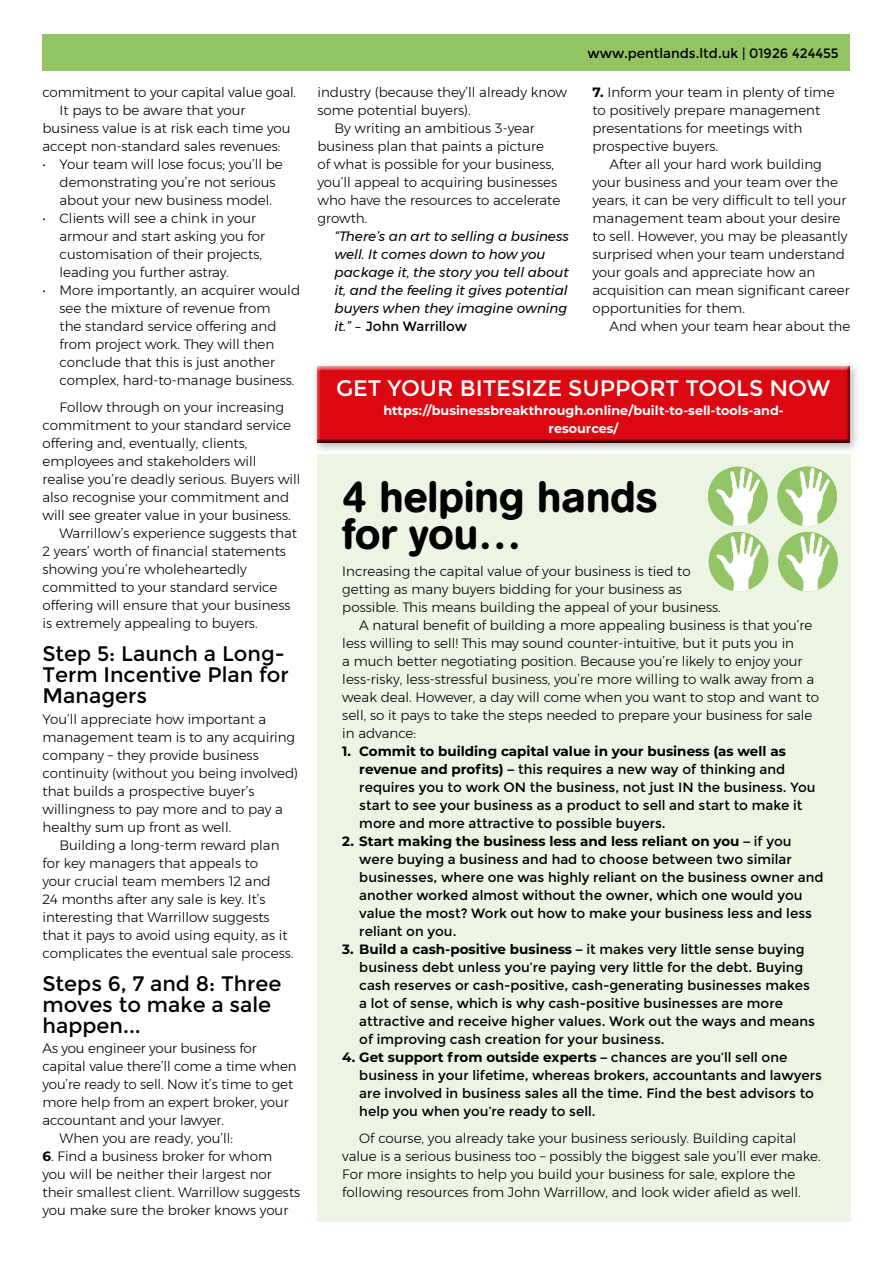
<style>
.page{position:relative;width:893px;height:1263px;background:#fff}
.page>*{position:absolute;margin:0;border:0;box-sizing:border-box;transform-origin:0 0}
.SUBHEAD{font:500 43.5px/37.5px "AG Buch Rounded BQ";color:#000}
.SUBHEAD_SM{font:22.5px "Montserrat";color:#fff}
.SUBHEAD-2{font:21px/21px "Montserrat";color:#000}
.body{font:300 13.5px/18px "Montserrat";color:#000}
.BULLIT{font:13.5px/18px "Montserrat";color:#000}
.BULLIT-2{font:300 13.5px/18px "Montserrat";color:#000}
.QUOTE{font:italic 13.5px/18px "Montserrat";color:#000}
.body-2{font:700 12.75px/18px "Montserrat";color:#fff;text-align:center}
.s1{font-weight:700}
.s2{font-style:normal}
</style>
<div class="page">
<div style="left:43px;top:34px;width:807px;height:36px;background:#93c464"></div>
<div style="left:317px;top:454px;width:533px;height:768px;background:#ecf4e4"></div>
<img style="left:708px;top:467px;width:59px;height:59px;border-radius:30px">
<img style="left:777px;top:467px;width:60px;height:59px;border-radius:30px">
<img style="left:709px;top:532px;width:59px;height:59px;border-radius:30px">
<img style="left:778px;top:532px;width:60px;height:59px;border-radius:30px">
<div style="left:311px;top:360px;width:550px;height:94px;background:#000;opacity:.3"></div>
<div style="left:312px;top:361px;width:541px;height:82px;background:#fff"></div>
<div style="left:314px;top:364px;width:540px;height:79px;background:#000;opacity:.75"></div>
<p class="body" style="left:43px;top:83px;width:255px">commitment to your capital value goal.</p>
<p class="body" style="left:43px;top:101px;width:250px;text-indent:17px">It pays to be aware that your business value is at risk each time you accept non-standard sales revenues:</p>
<p class="BULLIT-2" style="left:60px;top:155px;width:225px;text-indent:-17px">• Your team will lose focus; you’ll be demonstrating you’re not serious about your new business model.</p>
<p class="BULLIT-2" style="left:60px;top:209px;width:207px;text-indent:-17px">• Clients will see a chink in your armour and start asking you for customisation of their projects, leading you further astray.</p>
<p class="BULLIT-2" style="left:60px;top:281px;width:242px;text-indent:-17px">• More importantly, an acquirer would see the mixture of revenue from<br>the standard service offering and from project work. They will then conclude that this is just another complex, hard-to-manage business.</p>
<p class="body" style="left:43px;top:398px;width:259px;text-indent:17px">Follow through on your increasing commitment to your standard service offering and, eventually, clients, employees and stakeholders will realise you’re deadly serious. Buyers will also recognise your commitment and will see greater value in your business.</p>
<p class="body" style="left:43px;top:524px;width:256px;text-indent:17px">Warrillow’s experience suggests that 2 years’ worth of financial statements showing you’re wholeheartedly committed to your standard service offering will ensure that your business is extremely appealing to buyers.</p>
<p class="SUBHEAD-2" style="left:43px;top:644px;width:248px">Step 5: Launch a Long-<br>Term Incentive Plan for<br>Managers</p>
<p class="body" style="left:43px;top:709px;width:257px">You’ll appreciate how important a management team is to any acquiring company – they provide business continuity (without you being involved) that builds a prospective buyer’s willingness to pay more and to pay a healthy sum up front as well.</p>
<p class="body" style="left:43px;top:835px;width:252px;text-indent:17px">Building a long-term reward plan for key managers that appeals to<br>your crucial team members 12 and<br>24 months after any sale is key. It’s interesting that Warrillow suggests that it pays to avoid using equity, as it complicates the eventual sale process.</p>
<p class="SUBHEAD-2" style="left:43px;top:974px;width:240px">Steps 6, 7 and 8: Three moves to make a sale happen...</p>
<p class="body" style="left:43px;top:1039px;width:256px">As you engineer your business for capital value there’ll come a time when you’re ready to sell. Now it’s time to get more help from an expert broker, your accountant and your lawyer.</p>
<p class="body" style="left:60px;top:1129px;width:175px">When you are ready, you’ll:</p>
<p class="body" style="left:43px;top:1147px;width:259px"><span class="s1">6</span>. Find a business broker for whom<br>you will be neither their largest nor their smallest client. Warrillow suggests you make sure the broker knows your</p>
<p class="body" style="left:317px;top:83px;width:251px">industry (because they’ll already know some potential buyers).</p>
<p class="body" style="left:317px;top:119px;width:244px;text-indent:17px">By writing an ambitious 3-year business plan that paints a picture<br>of what is possible for your business, you’ll appeal to acquiring businesses who have the resources to accelerate growth.</p>
<p class="QUOTE" style="left:334px;top:227px;width:236px">“There’s an art to selling a business well. It comes down to how you package it, the story you tell about it, and the feeling it gives potential buyers when they imagine owning it.” <span class="s2">– John Warrillow</span></p>
<p class="BULLIT" style="left:587px;top:44px;width:253px">www.pentlands.ltd.uk | 01926 424455</p>
<p class="body" style="left:592px;top:83px;width:244px"><span class="s1">7.</span> Inform your team in plenty of time to positively prepare management presentations for meetings with prospective buyers.</p>
<p class="body" style="left:592px;top:155px;width:259px;text-indent:17px">After all your hard work building your business and your team over the years, it can be very difficult to tell your management team about your desire to sell. However, you may be pleasantly surprised when your team understand your goals and appreciate how an acquisition can mean significant career opportunities for them.</p>
<p class="body" style="left:609px;top:317px;width:242px">And when your team hear about the</p>
<p class="SUBHEAD_SM" style="left:336px;top:375px;width:496px">GET YOUR BITESIZE SUPPORT TOOLS NOW</p>
<p class="body-2" style="left:383px;top:400px;width:402px">https://businessbreakthrough.online/built-to-sell-tools-and&shy;resources/</p>
<p class="SUBHEAD" style="left:342px;top:479px;width:317px">4 helping hands for you…</p>
<p class="body" style="left:342px;top:562px;width:380px">Increasing the capital value of your business is tied to getting as many buyers bidding for your business as possible. This means building the appeal of your business.</p>
<p class="body" style="left:342px;top:616px;width:478px;text-indent:17px">A natural benefit of building a more appealing business is that you’re less willing to sell! This may sound counter-intuitive, but it puts you in<br>a much better negotiating position. Because you’re likely to enjoy your less-risky, less-stressful business, you’re more willing to walk away from a weak deal. However, a day will come when you want to stop and want to sell, so it pays to take the steps needed to prepare your business for sale in advance:</p>
<p class="BULLIT" style="left:359px;top:742px;width:458px;text-indent:-17px"><span class="s1">1. Commit to building capital value in your business (as well as revenue and profits) –</span> this requires a new way of thinking and requires you to work ON the business, not just IN the business. You start to see your business as a product to sell and start to make it more and more attractive to possible buyers.</p>
<p class="BULLIT" style="left:359px;top:832px;width:466px;text-indent:-17px"><span class="s1">2. Start making the business less and less reliant on you –</span> if you were buying a business and had to choose between two similar businesses, where one was highly reliant on the business owner and another worked almost without the owner, which one would you value the most? Work out how to make your business less and less reliant on you.</p>
<p class="BULLIT" style="left:359px;top:940px;width:457px;text-indent:-17px"><span class="s1">3. Build a cash-positive business –</span> it makes very little sense buying business debt unless you’re paying very little for the debt. Buying cash reserves or cash-positive, cash-generating businesses makes a lot of sense, which is why cash-positive businesses are more attractive and receive higher values. Work out the ways and means of improving cash creation for your business.</p>
<p class="BULLIT" style="left:359px;top:1048px;width:464px;text-indent:-17px"><span class="s1">4. Get support from outside experts –</span> chances are you’ll sell one business in your lifetime, whereas brokers, accountants and lawyers are involved in business sales all the time. Find the best advisors to help you when you’re ready to sell.</p>
<p class="body" style="left:342px;top:1128px;width:480px;text-indent:17px">Of course, you already take your business seriously. Building capital value is a serious business too – possibly the biggest sale you’ll ever make.<br>For more insights to help you build your business for sale, explore the following resources from John Warrillow, and look wider afield as well.</p>
</div>
